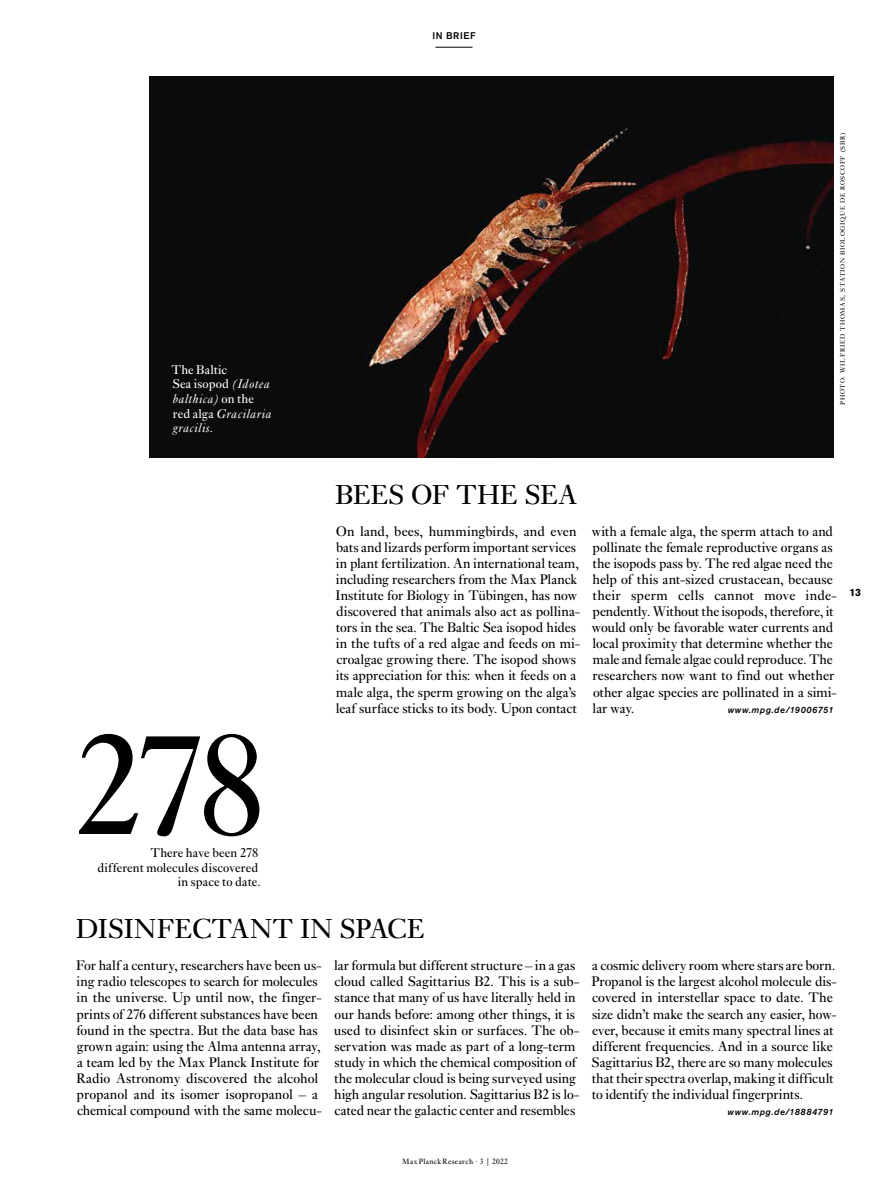
<style>
.page{position:relative;width:893px;height:1191px;background:#fff}
.page>*{position:absolute;margin:0;border:0;box-sizing:border-box;transform-origin:0 0}
.t1{font:146.4px "Ehrhardt MT Pro";color:#000}
.t2{font:28.5px "Ehrhardt MT Pro";letter-spacing:.005em;color:#000}
.t3{font:14.4px/16px "Ehrhardt MT Pro";color:#000}
.t4{font:italic 13.2px/14.7px "Ehrhardt MT Pro";letter-spacing:.025em;color:#fff}
.t5{font:13.2px/14.7px "Ehrhardt MT Pro";letter-spacing:.01em;color:#000;text-align:right}
.t6{font:700 10.5px "Akzidenz Grotesk Pro";color:#000}
.t7{font:500 9.6px "Akzidenz Grotesk Pro";letter-spacing:.06em;color:#000}
.t8{font:italic 500 9px "Akzidenz Grotesk Pro";letter-spacing:.06em;color:#000}
.t9{font:7.95px "Ehrhardt MT Pro";letter-spacing:.04em;color:#000}
.t10{font:6.75px "Ehrhardt MT Pro";letter-spacing:.105em;color:#000}
.s1{font-style:normal}
</style>
<div class="page">
<img style="left:149px;top:77px;width:684px;height:380px">
<hr style="left:435px;top:47px;width:37px;height:1px;background:#000">
<p class="t4" style="left:172px;top:362px;width:102px"><span class="s1">The Baltic<br>Sea isopod</span> (Idotea balthica) <span class="s1">on the red alga</span> Gracilaria gracilis.</p>
<h1 class="t1" style="left:74px;top:698px;width:193px">278</h1>
<p class="t5" style="left:98px;top:845px;width:165px">There have been 278<br>different molecules discovered in space to date.</p>
<p class="t7" style="left:432px;top:30px;width:45px">IN BRIEF</p>
<p class="t10" style="left:838px;top:405px;width:273px;rotate:-90deg">PHOTO: WILFRIED THOMAS, STATION BIOLOGIQUE DE ROSCOFF (SBR)</p>
<h2 class="t2" style="left:335px;top:477px;width:244px">BEES OF THE SEA</h2>
<p class="t3" style="left:336px;top:523px;width:246px">On land, bees, hummingbirds, and even bats and lizards perform important services in plant fertilization. An international team, including researchers from the Max Planck Institute for Biology in Tübingen, has now discovered that animals also act as pollina&shy;tors in the sea. The Baltic Sea isopod hides in the tufts of a red algae and feeds on mi&shy;croalgae growing there. The isopod shows its appreciation for this: when it feeds on a male alga, the sperm growing on the alga’s leaf surface sticks to its body. Upon contact</p>
<p class="t3" style="left:592px;top:523px;width:247px">with a female alga, the sperm attach to and pollinate the female reproductive organs as the isopods pass by. The red algae need the help of this ant-sized crustacean, because their sperm cells cannot move inde&shy;pendently. Without the isopods, therefore, it would only be favorable water currents and local proximity that determine whether the male and female algae could reproduce. The researchers now want to find out whether other algae species are pollinated in a simi&shy;lar way.</p>
<p class="t8" style="left:728px;top:703px;width:107px">www.mpg.de/19006751</p>
<p class="t6" style="left:849px;top:585px;width:13px">13</p>
<h2 class="t2" style="left:76px;top:911px;width:350px">DISINFECTANT IN SPACE</h2>
<p class="t3" style="left:76px;top:958px;width:247px">For half a century, researchers have been us&shy;ing radio telescopes to search for molecules in the universe. Up until now, the finger&shy;prints of 276 different substances have been found in the spectra. But the data base has grown again: using the Alma antenna array, a team led by the Max Planck Institute for Radio Astronomy discovered the alcohol propanol and its isomer isopropanol – a chemical compound with the same molecu-</p>
<p class="t3" style="left:334px;top:958px;width:247px">lar formula but different structure – in a gas cloud called Sagittarius B2. This is a sub&shy;stance that many of us have literally held in our hands before: among other things, it is used to disinfect skin or surfaces. The ob&shy;servation was made as part of a long-term study in which the chemical composition of the molecular cloud is being surveyed using high angular resolution. Sagittarius B2 is lo&shy;cated near the galactic center and resembles</p>
<p class="t3" style="left:591px;top:958px;width:247px">a cosmic delivery room where stars are born.<br>Propanol is the largest alcohol molecule dis&shy;covered in interstellar space to date. The size didn’t make the search any easier, how&shy;ever, because it emits many spectral lines at different frequencies. And in a source like Sagittarius B2, there are so many molecules that their spectra overlap, making it difficult to identify the individual fingerprints.</p>
<p class="t8" style="left:728px;top:1105px;width:108px">www.mpg.de/18884791</p>
<p class="t9" style="left:402px;top:1156px;width:107px">Max Planck Research · 3 | 2022</p>
</div>
